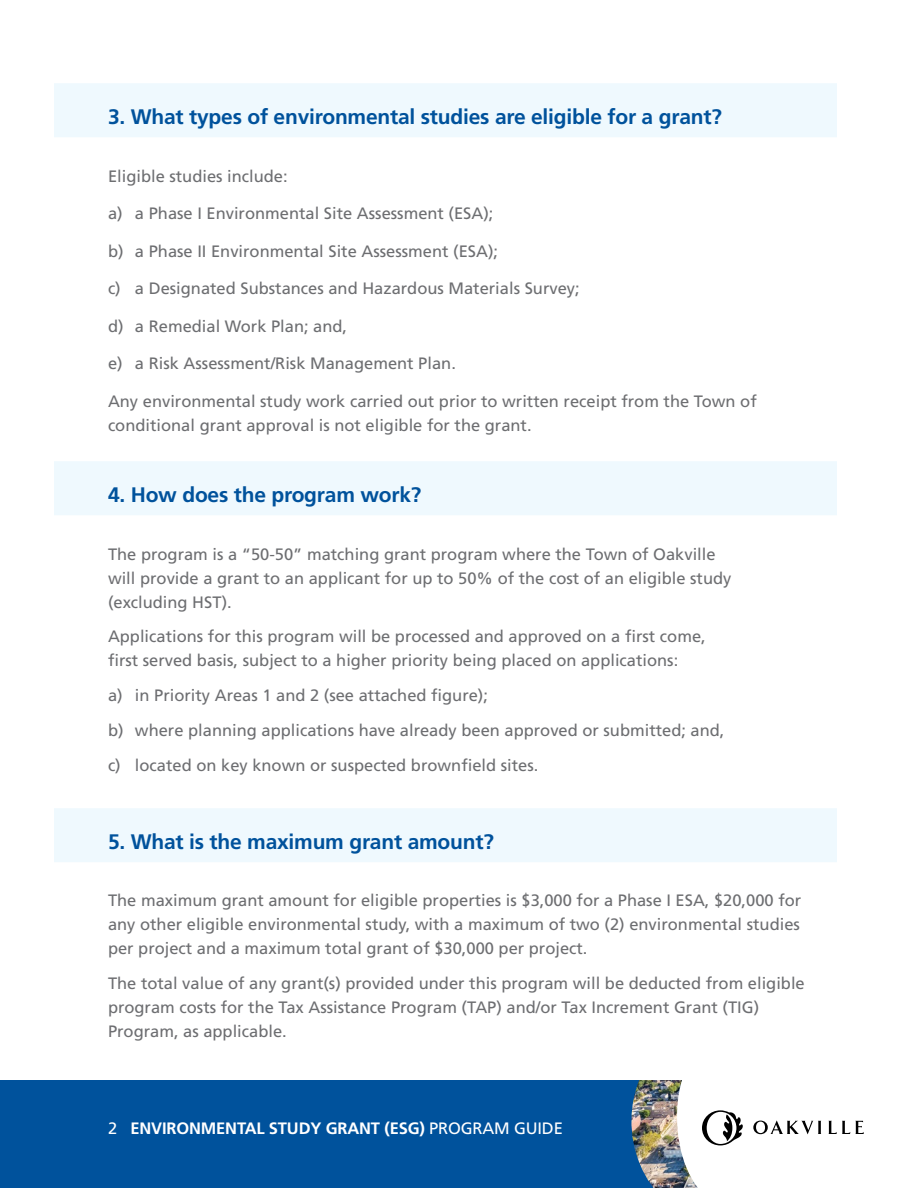
<style>
.page{position:relative;width:918px;height:1188px;background:#fff}
.page>*{position:absolute;margin:0;border:0;box-sizing:border-box;transform-origin:0 0}
.t1{font:700 21px "Frutiger";letter-spacing:-.01em;color:#00529c}
.t2{font:16.5px/24px "Frutiger";color:#6d6e71}
.t3{font:700 16.5px "Frutiger";letter-spacing:-.01em;color:#fff}
.s1{font-weight:400}
</style>
<div class="page">
<svg style="left:711px;top:1110px;width:32px;height:35px"></svg>
<svg style="left:753px;top:1120px;width:68px;height:14px"></svg>
<svg style="left:828px;top:1121px;width:36px;height:13px"></svg>
<div style="left:0;top:1080px;width:669px;height:108px;background:#00529c"></div>
<img style="left:631px;top:1080px;width:80px;height:108px">
<div style="left:54px;top:808px;width:783px;height:54px;background:#eff9fe"></div>
<div style="left:54px;top:461px;width:783px;height:54px;background:#eff9fe"></div>
<div style="left:54px;top:83px;width:783px;height:54px;background:#eff9fe"></div>
<h3 class="t1" style="left:108px;top:104px;width:615px">3. What types of environmental studies are eligible for a grant?</h3>
<p class="t2" style="left:108px;top:164px;width:181px">Eligible studies include:</p>
<p class="t2" style="left:108px;top:201px;width:387px">a) a Phase I Environmental Site Assessment (ESA);</p>
<p class="t2" style="left:108px;top:239px;width:392px">b) a Phase II Environmental Site Assessment (ESA);</p>
<p class="t2" style="left:108px;top:276px;width:473px">c) a Designated Substances and Hazardous Materials Survey;</p>
<p class="t2" style="left:108px;top:314px;width:241px">d) a Remedial Work Plan; and,</p>
<p class="t2" style="left:108px;top:351px;width:349px">e) a Risk Assessment/Risk Management Plan.</p>
<p class="t2" style="left:108px;top:389px;width:650px">Any environmental study work carried out prior to written receipt from the Town of conditional grant approval is not eligible for the grant.</p>
<h3 class="t1" style="left:108px;top:482px;width:315px">4. How does the program work?</h3>
<p class="t2" style="left:108px;top:542px;width:625px">The program is a “50-50” matching grant program where the Town of Oakville will provide a grant to an applicant for up to 50% of the cost of an eligible study (excluding HST).</p>
<p class="t2" style="left:108px;top:625px;width:599px">Applications for this program will be processed and approved on a first come, first served basis, subject to a higher priority being placed on applications:</p>
<p class="t2" style="left:108px;top:683px;width:382px">a) in Priority Areas 1 and 2 (see attached figure);</p>
<p class="t2" style="left:108px;top:718px;width:618px">b) where planning applications have already been approved or submitted; and,</p>
<p class="t2" style="left:108px;top:753px;width:432px">c) located on key known or suspected brownfield sites.</p>
<h3 class="t1" style="left:108px;top:829px;width:387px">5. What is the maximum grant amount?</h3>
<p class="t2" style="left:108px;top:889px;width:695px;text-align:justify">The maximum grant amount for eligible properties is $3,000 for a Phase I ESA, $20,000 for any other eligible environmental study, with a maximum of two (2) environmental studies per project and a maximum total grant of $30,000 per project.</p>
<p class="t2" style="left:108px;top:972px;width:698px">The total value of any grant(s) provided under this program will be deducted from eligible program costs for the Tax Assistance Program (TAP) and/or Tax Increment Grant (TIG)<br>Program, as applicable.</p>
<p class="t3" style="left:108px;top:1119px;width:456px"><span class="s1">2</span> ENVIRONMENTAL STUDY GRANT (ESG) <span class="s1">PROGRAM GUIDE</span></p>
</div>
